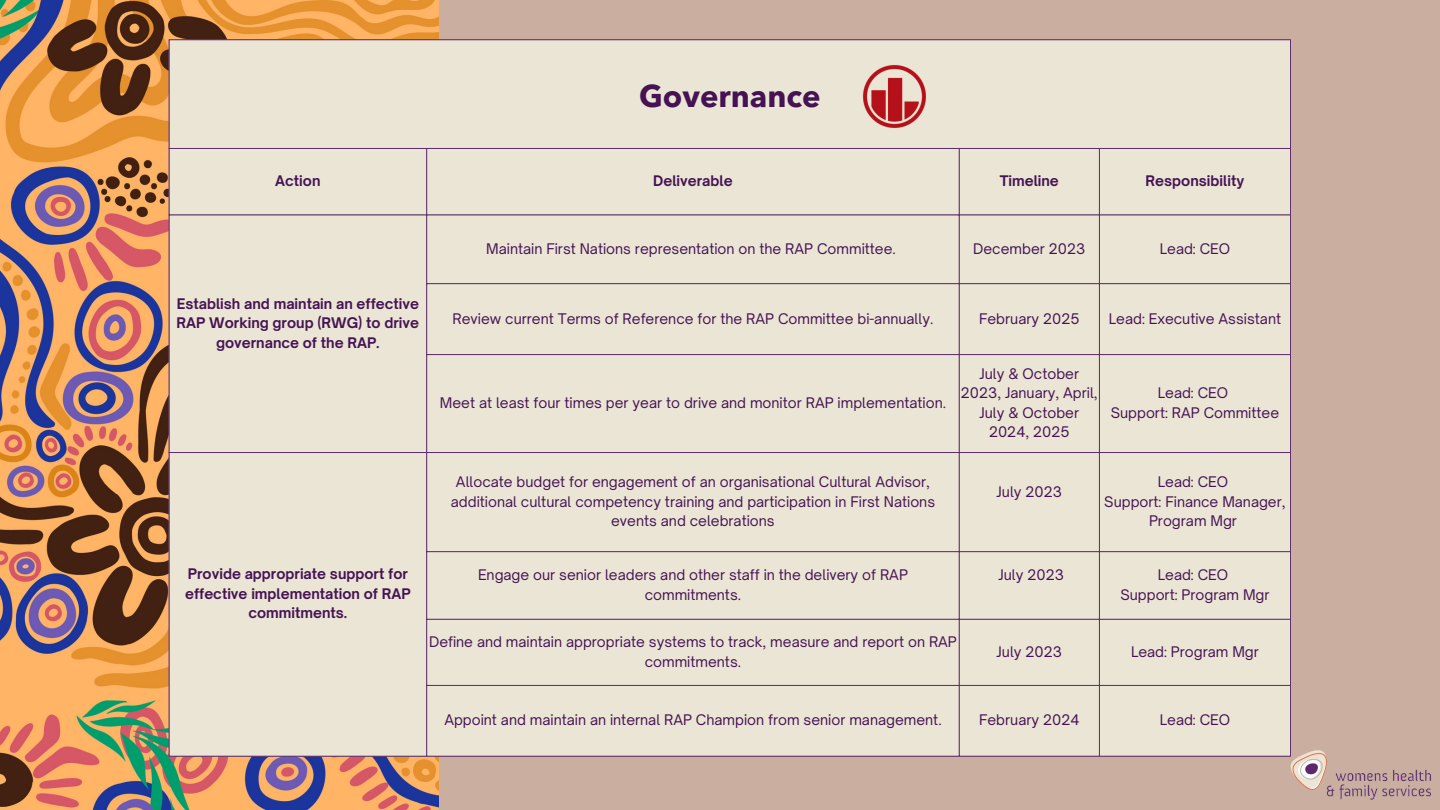
<style>
.page{position:relative;width:1440px;height:810px;background:#caafa0}
.page>*{position:absolute;margin:0;border:0;box-sizing:border-box;transform-origin:0 0}
.t1{font:700 31px "Avenir Next Thai Modern";color:#451354}
.t2{font:14px/19.5px "Open Sauce One";color:#451354;text-align:center}
.t3{font:700 14px/19.5px "Open Sauce One";color:#451354;text-align:center}
</style>
<div class="page">
<img style="left:0;top:0;width:439px;height:810px">
<div style="left:170px;top:41px;width:1120px;height:715px;background:#eae5d5"></div>
<hr style="left:169px;top:40px;width:1px;height:716px;background:#5e2b6d">
<hr style="left:427px;top:149px;width:1px;height:607px;background:#5e2b6d">
<hr style="left:959px;top:149px;width:1px;height:607px;background:#5e2b6d">
<hr style="left:1099px;top:149px;width:1px;height:607px;background:#5e2b6d">
<hr style="left:1290px;top:40px;width:1px;height:716px;background:#5e2b6d">
<hr style="left:169px;top:40px;width:1122px;height:1px;background:#5e2b6d">
<hr style="left:169px;top:148px;width:1122px;height:1px;background:#5e2b6d">
<hr style="left:169px;top:215px;width:1122px;height:1px;background:#5e2b6d">
<hr style="left:427px;top:283px;width:864px;height:1px;background:#5e2b6d">
<hr style="left:427px;top:354px;width:864px;height:1px;background:#5e2b6d">
<hr style="left:169px;top:452px;width:1122px;height:1px;background:#5e2b6d">
<hr style="left:427px;top:551px;width:864px;height:1px;background:#5e2b6d">
<hr style="left:427px;top:619px;width:864px;height:1px;background:#5e2b6d">
<hr style="left:427px;top:685px;width:864px;height:1px;background:#5e2b6d">
<hr style="left:169px;top:756px;width:1122px;height:1px;background:#5e2b6d">
<img style="left:846px;top:48px;width:97px;height:97px">
<img style="left:1291px;top:750px;width:140px;height:50px">
<p class="t1" style="left:639px;top:72px;width:183px">Governance</p>
<p class="t3" style="left:275px;top:171px;width:47px">Action</p>
<p class="t3" style="left:653px;top:171px;width:81px">Deliverable</p>
<p class="t3" style="left:1000px;top:171px;width:61px">Timeline</p>
<p class="t3" style="left:1146px;top:171px;width:100px">Responsibility</p>
<p class="t2" style="left:486px;top:239px;width:411px">Maintain First Nations representation on the RAP Committee.</p>
<p class="t2" style="left:973px;top:239px;width:114px">December 2023</p>
<p class="t2" style="left:1160px;top:239px;width:72px">Lead: CEO</p>
<p class="t3" style="left:177px;top:294px;width:244px">Establish and maintain an effective<br>RAP Working group (RWG) to drive governance of the RAP.</p>
<p class="t2" style="left:453px;top:309px;width:482px">Review current Terms of Reference for the RAP Committee bi-annually.</p>
<p class="t2" style="left:979px;top:309px;width:102px">February 2025</p>
<p class="t2" style="left:1109px;top:309px;width:174px">Lead: Executive Assistant</p>
<p class="t2" style="left:440px;top:393px;width:508px">Meet at least four times per year to drive and monitor RAP implementation.</p>
<p class="t2" style="left:961px;top:364px;width:138px">July &amp; October<br>2023, January, April,<br>July &amp; October<br>2024, 2025</p>
<p class="t2" style="left:1158px;top:383px;width:72px">Lead: CEO</p>
<p class="t2" style="left:1111px;top:403px;width:170px">Support: RAP Committee</p>
<p class="t2" style="left:451px;top:472px;width:486px">Allocate budget for engagement of an organisational Cultural Advisor, additional cultural competency training and participation in First Nations events and celebrations</p>
<p class="t2" style="left:997px;top:482px;width:67px">July 2023</p>
<p class="t2" style="left:1158px;top:472px;width:72px">Lead: CEO</p>
<p class="t2" style="left:1104px;top:492px;width:183px">Support: Finance Manager,<br>Program Mgr</p>
<p class="t3" style="left:185px;top:564px;width:227px">Provide appropriate support for effective implementation of RAP commitments.</p>
<p class="t2" style="left:478px;top:565px;width:431px">Engage our senior leaders and other staff in the delivery of RAP commitments.</p>
<p class="t2" style="left:999px;top:565px;width:67px">July 2023</p>
<p class="t2" style="left:1158px;top:565px;width:72px">Lead: CEO</p>
<p class="t2" style="left:1120px;top:585px;width:151px">Support: Program Mgr</p>
<p class="t2" style="left:429px;top:632px;width:529px">Define and maintain appropriate systems to track, measure and report on RAP commitments.</p>
<p class="t2" style="left:997px;top:642px;width:67px">July 2023</p>
<p class="t2" style="left:1131px;top:642px;width:129px">Lead: Program Mgr</p>
<p class="t2" style="left:444px;top:710px;width:499px">Appoint and maintain an internal RAP Champion from senior management.</p>
<p class="t2" style="left:979px;top:710px;width:102px">February 2024</p>
<p class="t2" style="left:1160px;top:710px;width:72px">Lead: CEO</p>
</div>
